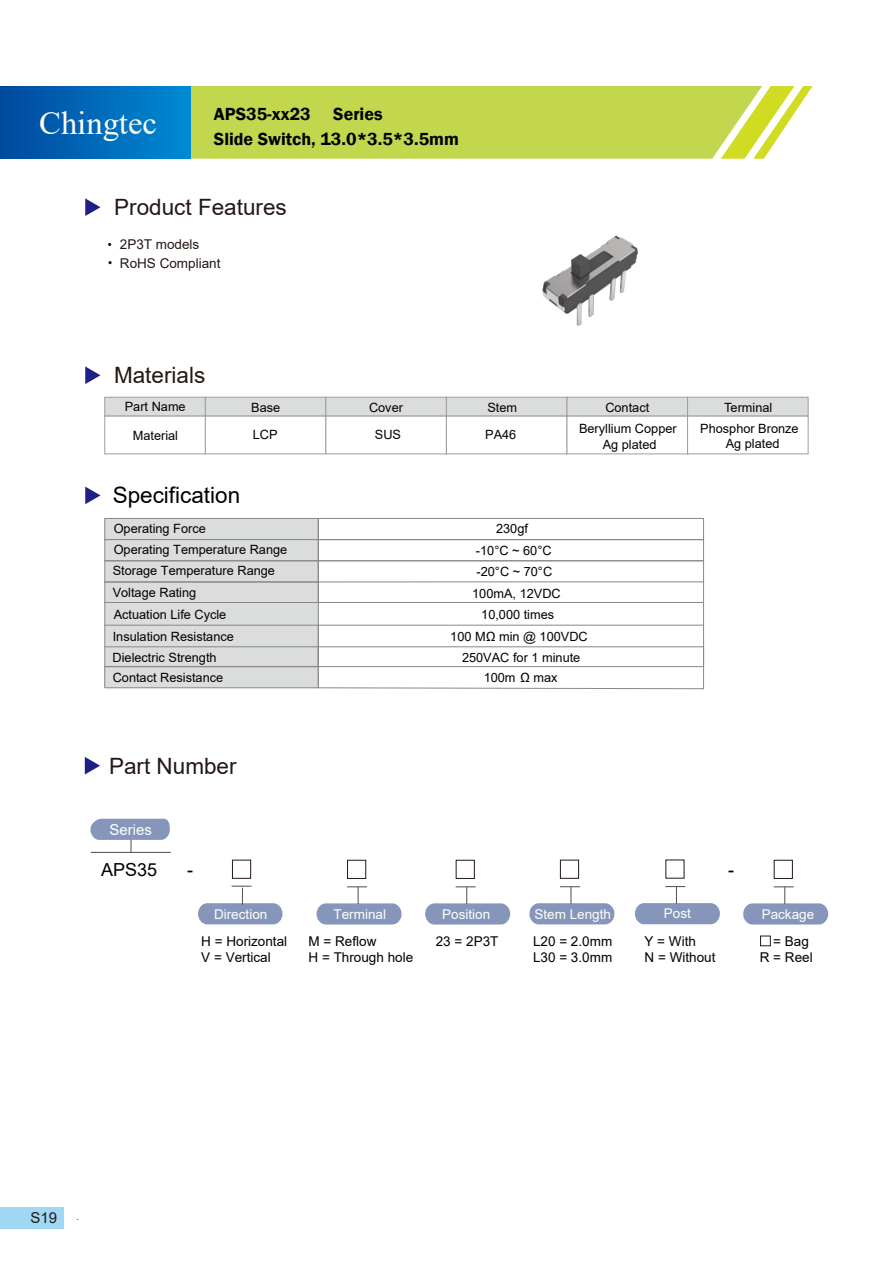
<style>
.page{position:relative;width:893px;height:1263px;background:#fff}
.page>*{position:absolute;margin:0;border:0;box-sizing:border-box;transform-origin:0 0}
.t1{font:32.55px "Times New Roman";color:#fffef4}
.t2{font:22.5px "Arial";color:#231815}
.t3{font:22.5px "Arial";color:#000}
.t4{font:600 18px "Franklin Gothic";color:#000}
.t5{font:18px "Arial";color:#000}
.t6{font:15px "Arial";color:#fff}
.t7{font:15px "Arial";color:#231815}
.t8{font:13.5px/16.2px "Arial";color:#000}
.t9{font:13.5px/27.2px "Arial";color:#fff}
.t10{font:13.5px/18.3px "Arial";color:#231815}
.t11{font:12.75px/21.3px "Arial";color:#030000}
.t12{font:10.5px "Arial";color:#595757}
.s1{color:#000}
</style>
<div class="page">
<div style="left:0;top:1207px;width:64px;height:22px;background:#9ed8f5"></div>
<svg style="left:85px;top:487px;width:16px;height:17px"></svg>
<div style="left:104px;top:518px;width:215px;height:22px;background:#dbdcdc;border:1px solid #888"></div>
<div style="left:105px;top:540px;width:213px;height:62px;background:#dbdcdc"></div>
<div style="left:104px;top:539px;width:215px;height:22px;border:1px solid #888"></div>
<div style="left:104px;top:560px;width:215px;height:22px;border:1px solid #888"></div>
<svg style="left:85px;top:198px;width:16px;height:18px"></svg>
<svg style="left:191px;top:86px;width:622px;height:73px;background:#c7da58"></svg>
<div style="left:0;top:86px;width:191px;height:73px;background:linear-gradient(to right,#00489e,#008ad4)"></div>
<div style="left:318px;top:518px;width:386px;height:22px;border:1px solid #888"></div>
<div style="left:318px;top:539px;width:386px;height:22px;border:1px solid #888"></div>
<div style="left:318px;top:560px;width:386px;height:22px;border:1px solid #888"></div>
<svg style="left:104px;top:581px;width:600px;height:108px"></svg>
<svg style="left:85px;top:757px;width:15px;height:17px"></svg>
<hr style="left:105px;top:646px;width:599px;height:1px;background:#888">
<hr style="left:104px;top:602px;width:1px;height:86px;background:#888">
<hr style="left:104px;top:625px;width:600px;height:1px;background:#888">
<hr style="left:105px;top:602px;width:598px;height:1px;background:#888">
<svg style="left:85px;top:366px;width:16px;height:18px"></svg>
<div style="left:205px;top:397px;width:121px;height:19px;background:#dbdcdc;border:1px solid #9e9e9f"></div>
<div style="left:205px;top:416px;width:121px;height:38px;background:#fff;border:1px solid #9e9e9f"></div>
<div style="left:325px;top:397px;width:122px;height:19px;background:#dbdcdc;border:1px solid #9e9e9f"></div>
<div style="left:325px;top:416px;width:122px;height:38px;background:#fff;border:1px solid #9e9e9f"></div>
<div style="left:446px;top:397px;width:121px;height:19px;background:#dbdcdc;border:1px solid #9e9e9f"></div>
<div style="left:446px;top:416px;width:121px;height:38px;background:#fff;border:1px solid #9e9e9f"></div>
<div style="left:567px;top:397px;width:121px;height:19px;background:#dbdcdc;border:1px solid #9e9e9f"></div>
<div style="left:567px;top:416px;width:121px;height:38px;background:#fff;border:1px solid #9e9e9f"></div>
<div style="left:687px;top:397px;width:122px;height:19px;background:#dbdcdc;border:1px solid #9e9e9f"></div>
<div style="left:687px;top:416px;width:122px;height:38px;background:#fff;border:1px solid #9e9e9f"></div>
<div style="left:104px;top:397px;width:102px;height:19px;background:#dbdcdc;border:1px solid #9e9e9f"></div>
<div style="left:104px;top:416px;width:102px;height:38px;background:#fff;border:1px solid #9e9e9f"></div>
<svg style="left:108px;top:261px;width:4px;height:3px"></svg>
<div style="left:198px;top:903px;width:84px;height:21px;background:#8696ba;border-radius:10px"></div>
<hr style="left:91px;top:852px;width:80px;height:1px;background:#595757">
<svg style="left:90px;top:819px;width:80px;height:34px"></svg>
<div style="left:232px;top:860px;width:19px;height:19px;border:1px solid #231815"></div>
<svg style="left:232px;top:886px;width:20px;height:19px"></svg>
<div style="left:317px;top:903px;width:85px;height:21px;background:#8696ba;border-radius:10px"></div>
<div style="left:347px;top:860px;width:19px;height:19px;border:1px solid #231815"></div>
<svg style="left:347px;top:886px;width:20px;height:18px"></svg>
<div style="left:425px;top:903px;width:85px;height:21px;background:#8696ba;border-radius:10px"></div>
<div style="left:456px;top:860px;width:19px;height:19px;border:1px solid #231815"></div>
<svg style="left:456px;top:886px;width:20px;height:18px"></svg>
<div style="left:529px;top:903px;width:85px;height:21px;background:#8696ba;border-radius:10px"></div>
<div style="left:560px;top:860px;width:19px;height:19px;border:1px solid #231815"></div>
<svg style="left:560px;top:886px;width:20px;height:18px"></svg>
<div style="left:743px;top:903px;width:85px;height:21px;background:#8696ba;border-radius:10px"></div>
<div style="left:774px;top:860px;width:19px;height:19px;border:1px solid #231815"></div>
<svg style="left:774px;top:886px;width:20px;height:18px"></svg>
<div style="left:760px;top:935px;width:11px;height:11px;border:1px solid #231815"></div>
<div style="left:635px;top:903px;width:85px;height:21px;background:#8696ba;border-radius:10px"></div>
<svg style="left:665px;top:886px;width:20px;height:18px"></svg>
<img style="left:542px;top:235px;width:96px;height:91px">
<h1 class="t1" style="left:39px;top:100px;width:119px">Chingtec</h1>
<h3 class="t4" style="left:214px;top:103px;width:98px">APS35-xx23</h3>
<h3 class="t4" style="left:333px;top:103px;width:51px">Series</h3>
<h3 class="t4" style="left:214px;top:128px;width:246px">Slide Switch, 13.0*3.5*3.5mm</h3>
<h2 class="t2" style="left:114px;top:192px;width:174px">Product Features</h2>
<p class="t10" style="left:120px;top:235px;width:102px">2P3T models<br>RoHS Compliant</p>
<h2 class="t2" style="left:114px;top:360px;width:93px">Materials</h2>
<p class="t11" style="left:125px;top:396px;width:62px">Part Name</p>
<p class="t11" style="left:133px;top:425px;width:47px">Material</p>
<p class="t11" style="left:251px;top:397px;width:31px">Base</p>
<p class="t11" style="left:369px;top:397px;width:36px">Cover</p>
<p class="t11" style="left:487px;top:397px;width:31px">Stem</p>
<p class="t11" style="left:605px;top:397px;width:45px">Contact</p>
<p class="t11" style="left:724px;top:397px;width:50px">Terminal</p>
<p class="t11" style="left:253px;top:424px;width:26px">LCP</p>
<p class="t11" style="left:375px;top:423px;width:28px">SUS</p>
<p class="t11" style="left:603px;top:434px;width:55px">Ag plated</p>
<p class="t11" style="left:579px;top:417px;width:99px">Beryllium Copper</p>
<p class="t11" style="left:700px;top:420px;width:100px;line-height:15.3px;text-align:center">Phosphor Bronze<br>Ag plated</p>
<p class="t11" style="left:485px;top:423px;width:33px">PA46</p>
<h2 class="t3" style="left:113px;top:480px;width:129px">Specification</h2>
<p class="t11" style="left:114px;top:518px;width:175px">Operating Force<br>Operating Temperature Range</p>
<p class="t11" style="left:496px;top:518px;width:33px">230gf</p>
<p class="t11" style="left:476px;top:540px;width:77px">-10°C ~ 60°C</p>
<p class="t11" style="left:113px;top:560px;width:164px">Storage Temperature Range</p>
<p class="t11" style="left:477px;top:561px;width:77px">-20°C ~ 70°C</p>
<p class="t11" style="left:113px;top:582px;width:85px">Voltage Rating</p>
<p class="t11" style="left:113px;top:626px;width:123px">Insulation Resistance<br>Dielectric Strength</p>
<p class="t11" style="left:113px;top:667px;width:112px">Contact Resistance</p>
<p class="t11" style="left:114px;top:604px;width:114px">Actuation Life Cycle</p>
<h2 class="t2" style="left:109px;top:750px;width:129px">Part Number</h2>
<p class="t6" style="left:109px;top:819px;width:44px">Series</p>
<p class="t11" style="left:472px;top:583px;width:90px">100mA, 12VDC</p>
<p class="t11" style="left:481px;top:604px;width:74px">10,000 times</p>
<p class="t11" style="left:450px;top:626px;width:139px">100 MΩ min @ 100VDC</p>
<p class="t11" style="left:484px;top:667px;width:75px">100m Ω max</p>
<p class="t11" style="left:462px;top:647px;width:120px">250VAC for 1 minute</p>
<h3 class="t5" style="left:101px;top:857px;width:58px">APS35</h3>
<h3 class="t5" style="left:187px;top:857px;width:7px">-</h3>
<h3 class="t5" style="left:728px;top:857px;width:7px">-</h3>
<p class="t9" style="left:214px;top:900px;width:55px">Direction</p>
<p class="t9" style="left:334px;top:900px;width:54px">Terminal</p>
<p class="t8" style="left:201px;top:933px;width:87px">H = Horizontal<br>V = Vertical</p>
<p class="t8" style="left:309px;top:933px;width:106px">M = Reflow<br>H = Through hole</p>
<p class="t9" style="left:423px;top:900px;width:77px;text-indent:19px">Position<br>H <span class="s1">23 = 2P3T</span></p>
<p class="t9" style="left:534px;top:900px;width:78px">Stem Length</p>
<p class="t8" style="left:533px;top:933px;width:81px">L20 = 2.0mm<br>L30 = 3.0mm</p>
<p class="t9" style="left:664px;top:900px;width:29px">Post</p>
<p class="t8" style="left:644px;top:933px;width:72px">Y = With<br>N = Without</p>
<p class="t9" style="left:760px;top:900px;width:56px">Package<br>R <span class="s1">= Bag</span></p>
<p class="t8" style="left:760px;top:949px;width:54px">R = Reel</p>
<p class="t7" style="left:31px;top:1208px;width:28px">S19</p>
<p class="t12" style="left:76px;top:1209px;width:4px">.</p>
</div>
